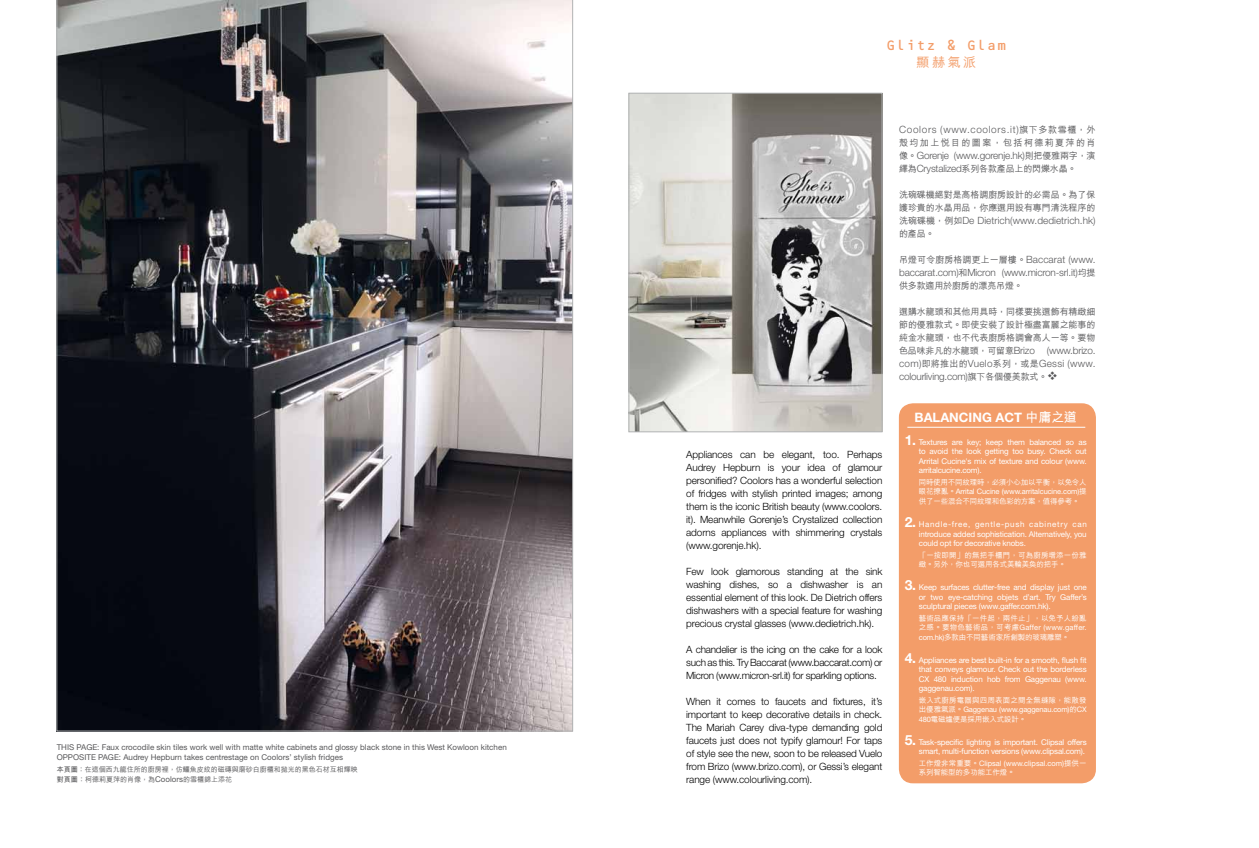
<style>
.page{position:relative;width:1259px;height:848px;background:#fff}
.page>*{position:absolute;margin:0;border:0;box-sizing:border-box;transform-origin:0 0}
.t1{font:14px "OCRB";color:#f39d69}
.t2{font:700 13px "Helvetica Neue";color:#fff}
.t3{font:500 13px "M Hei";color:#f39d69}
.t4{font:300 10px/13px "Helvetica Neue";letter-spacing:-.01em;color:#000;text-align:justify}
.t5{font:300 10px/13px "Helvetica Neue";letter-spacing:-.02em;color:#58585a;text-align:justify}
.t6{font:300 10px "Helvetica Neue";letter-spacing:.005em;color:#58585a}
.t7{font:300 10px "Helvetica Neue";letter-spacing:.065em;color:#58585a}
.t8{font:500 9px/13px "M Hei";letter-spacing:-.01em;color:#58585a}
.t9{font:500 9px "M Hei";letter-spacing:.155em;color:#58585a}
.t10{font:8px/9.5px "Helvetica Neue";letter-spacing:-.02em;color:#fff;text-align:justify}
.t11{font:8px/10px "Helvetica Neue";color:#58585a}
.t12{font:500 7.5px/9.5px "M Hei";letter-spacing:-.02em;color:#fff;text-align:justify}
.t13{font:7.5px/9.5px "Helvetica Neue";letter-spacing:-.005em;color:#fff}
.t14{font:500 7.5px/9.5px "M Hei";letter-spacing:.02em;color:#fff}
.t15{font:500 7px/10px "M Hei";color:#58585a}
.s1{font-weight:700}
.s2{font-family:"Helvetica Neue";font-weight:400;font-size:8px}
.s3{font-family:"M Hei";font-weight:500;font-size:9px}
.s4{font-family:"Helvetica Neue";font-weight:300;font-size:10px}
.s5{font-family:"M Hei"}
.s6{font-weight:700;font-size:14px}
.s7{font-family:"Helvetica Neue";font-weight:400}
.s8{font-family:"M Hei";font-weight:500}
.s9{font-family:"M Hei";font-weight:500;font-size:8px}
</style>
<div class="page">
<svg style="left:57px;top:0;width:516px;height:731px;background:#5b595d"></svg>
<div style="left:899px;top:403px;width:197px;height:380px;background:#f39d69;border-radius:14px"></div>
<hr style="left:907px;top:427px;width:178px;height:1px;background:#fff">
<img style="left:631px;top:95px;width:249px;height:335px">
<div style="left:629px;top:93px;width:253px;height:339px;border:1px solid #b1b3b4"></div>
<p class="t11" style="left:57px;top:742px;width:451px">THI S PAGE: Faux crocodile skin tiles work well with matte white cabinets and glossy black stone in this West Kowloon kitchen<br>OPPOSITE PAGE: Audrey H epburn takes centrestage on Coolors’ stylish fridges</p>
<p class="t15" style="left:57px;top:764px;width:302px"><span class="s1">本頁圖：</span>在這個西九龍住所的廚房裡，仿鱷魚皮紋的磁磚與磨砂白廚櫃和拋光的黑色石材互相輝映<span class="s1">對頁圖：</span>柯德莉夏萍的肖像，為<span class="s2">Coolors</span>的雪櫃錦上添花</p>
<p class="t1" style="left:886px;top:37px;width:122px">Glitz &amp; Glam</p>
<p class="t3" style="left:916px;top:55px;width:61px">顯赫氣派</p>
<p class="t4" style="left:686px;top:448px;width:198px">Appliances can be elegant, too. Perhaps Audrey Hepburn is your idea of glamour personified? Coolors has a wonderful selection of fridges with stylish printed images; among them is the iconic British beauty (www.coolors. it). Meanwhile Gorenje’s Crystalized collection adorns appliances with shimmering crystals (www.gorenje.hk).</p>
<p class="t4" style="left:686px;top:565px;width:198px">Few look glamorous standing at the sink washing dishes, so a dishwasher is an essential element of this look. De Dietrich offers dishwashers with a special feature for washing precious crystal glasses (www.dedietrich.hk).</p>
<p class="t4" style="left:686px;top:643px;width:198px">A chandelier is the icing on the cake for a look such as this. Try Baccarat (www.baccarat.com) or Micron (www.micron-srl.it) for sparkling options.</p>
<p class="t4" style="left:686px;top:695px;width:198px">When it comes to faucets and fixtures, it’s important to keep decorative details in check.<br>The Mariah Carey diva-type demanding gold faucets just does not typify glamour! For taps of style see the new, soon to be released Vuelo from Brizo (www.brizo.com), or Gessi’s elegant range (www.colourliving.com).</p>
<p class="t7" style="left:899px;top:123px;width:198px">Coolors (www.coolors.it)<span class="s3">旗下多款雪櫃，外</span></p>
<p class="t9" style="left:899px;top:138px;width:198px">殼均加上悅目的圖案，包括柯德莉夏萍的肖</p>
<p class="t5" style="left:899px;top:149px;width:198px"><span class="s3">像。</span>Gorenje (www.gorenje.hk)<span class="s3">則把優雅兩字，演</span></p>
<p class="t8" style="left:899px;top:162px;width:179px">繹為<span class="s4">Crystalized</span>系列各款產品上的閃爍水晶。</p>
<p class="t8" style="left:899px;top:188px;width:198px">洗碗碟機絕對是高格調廚房設計的必需品。為了保護珍貴的水晶用品，你應選用設有專門清洗程序的</p>
<p class="t6" style="left:899px;top:214px;width:198px"><span class="s3">洗碗碟機，例如</span>De Dietrich(www.dedietrich.hk)</p>
<p class="t8" style="left:899px;top:227px;width:37px">的產品。</p>
<p class="t8" style="left:899px;top:253px;width:198px">吊燈可令廚房格調更上一層樓。<span class="s4">Baccarat (www.</span></p>
<p class="t5" style="left:899px;top:266px;width:198px">baccarat.com)<span class="s3">和</span>Micron (www.micron-srl.it)<span class="s3">均提</span></p>
<p class="t8" style="left:899px;top:279px;width:125px">供多款適用於廚房的漂亮吊燈。</p>
<p class="t8" style="left:899px;top:305px;width:198px;text-align:justify">選購水龍頭和其他用具時，同樣要挑選飾有精緻細節的優雅款式。即使安裝了設計極盡富麗之能事的純金水龍頭，也不代表廚房格調會高人一等。要物</p>
<p class="t5" style="left:899px;top:344px;width:198px"><span class="s3">色品味非凡的水龍頭，可留意</span>Brizo (www.brizo. com)<span class="s3">即將推出的</span>Vuelo<span class="s3">系列，或是</span>Gessi (www. colourliving.com)<span class="s3">旗下各個優美款式。</span>❖</p>
<p class="t2" style="left:914px;top:409px;width:19px">BALAN</p>
<p class="t2" style="left:959px;top:409px;width:119px">CING ACT <span class="s5">中庸之道</span></p>
<p class="t10" style="left:919px;top:437px;width:169px;text-indent:-14px"><span class="s6">1.</span> Textures are key; keep them balanced so as to avoid the look getting too busy. Check out Arrital Cucine's mix of texture and colour (www. arritalcucine.com).</p>
<p class="t12" style="left:918px;top:477px;width:170px">同時使用不同紋理時，必須小心加以平衡，以免令人眼花撩亂。<span class="s7">Arrital Cucine (www.arritalcucine.com)</span>提供了一些混合不同紋理和色彩的方案，值得參考。</p>
<p class="t10" style="left:919px;top:519px;width:169px;text-indent:-14px"><span class="s6">2.</span> Handle-free, gentle-push cabinetry can introduce added sophistication. Alternatively, you could opt for decorative knobs.</p>
<p class="t14" style="left:918px;top:550px;width:169px">「一按即開」的無把手櫃門，可為廚房增添一份雅緻。另外，你也可選用各式美輪美奐的把手。</p>
<p class="t10" style="left:919px;top:582px;width:169px;text-indent:-14px"><span class="s6">3.</span> Keep surfaces clutter-free and display just one or two eye-catching objets d’art. Try Gaffer’s sculptural pieces (www.gaffer.com.hk).</p>
<p class="t12" style="left:918px;top:613px;width:169px">藝術品應保持「一件起，兩件止」，以免予人紛亂之感。要物色藝術品，可考慮<span class="s7">Gaffer (www.gaffer. com.hk)</span>多款由不同藝術家所創製的玻璃雕塑。</p>
<p class="t10" style="left:919px;top:655px;width:169px;text-indent:-14px"><span class="s6">4.</span> Appliances are best built-in for a smooth, flush fit that conveys glamour. Check out the borderless CX 480 induction hob from Gaggenau (www. gaggenau.com).</p>
<p class="t12" style="left:918px;top:695px;width:169px">嵌入式廚房電器與四周表面之間全無縫隙，能散發出優雅氣派。<span class="s7">Gaggenau (www.gaggenau.com)</span>的<span class="s7">CX 480</span>電磁爐便是採用嵌入式設計。</p>
<p class="t10" style="left:904px;top:737px;width:183px;text-align:right"><span class="s6">5.</span> Task-specific lighting is important. Clipsal offers smart, multi-function versions (www.clipsal.com).</p>
<p class="t13" style="left:918px;top:758px;width:169px"><span class="s8">工作燈非常重要。</span>Clipsal (www.clipsal.com)<span class="s8">提供一系列智能型的多功能工作燈</span><span class="s9">。</span></p>
</div>
